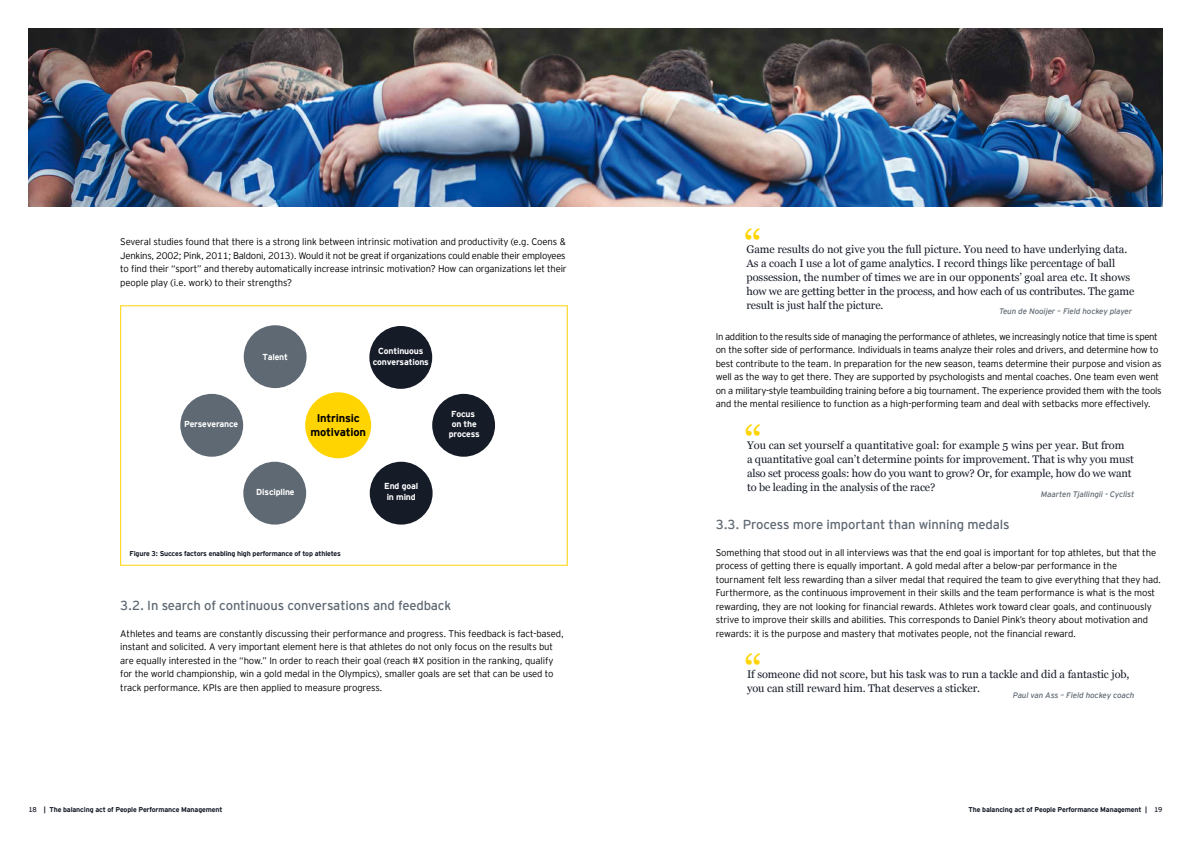
<style>
.page{position:relative;width:1191px;height:842px;background:#fff}
.page>*{position:absolute;margin:0;border:0;box-sizing:border-box;transform-origin:0 0}
.t1{font:44px "Georgia";color:#ffd400}
.t2{font:13px "EY Interstate";letter-spacing:-.01em;color:#5f6973}
.t3{font:700 11.2px/13.4px "EY Interstate";letter-spacing:-.02em;color:#000;text-align:center}
.t4{font:11px/14px "Georgia";letter-spacing:-.005em;color:#161b28}
.t5{font:300 9.5px/13.5px "EY Interstate";letter-spacing:-.01em;color:#000}
.t6{font:700 8.7px/10.4px "EY Interstate";letter-spacing:-.02em;color:#fff;text-align:center}
.t7{font:italic 8px "EY Interstate";letter-spacing:-.01em;color:#5f6973}
.t8{font:700 7px "EY Interstate";letter-spacing:-.02em;color:#161b28}
.s1{font-weight:400}
</style>
<div class="page">
<img style="left:28px;top:28px;width:1134px;height:179px">
<div style="left:305px;top:392px;width:66px;height:66px;background:#ffd400;border-radius:50%"></div>
<div style="left:244px;top:325px;width:62px;height:63px;background:#5f6973;border-radius:50%"></div>
<div style="left:180px;top:394px;width:63px;height:63px;background:#5f6973;border-radius:50%"></div>
<div style="left:243px;top:462px;width:63px;height:63px;background:#5f6973;border-radius:50%"></div>
<div style="left:369px;top:326px;width:63px;height:63px;background:#161b28;border-radius:50%"></div>
<div style="left:432px;top:394px;width:63px;height:63px;background:#161b28;border-radius:50%"></div>
<div style="left:370px;top:462px;width:62px;height:63px;background:#161b28;border-radius:50%"></div>
<p class="t5" style="left:120px;top:235px;width:448px;text-align:justify">Several studies found that there is a strong link between intrinsic motivation and productivity (e.g. Coens &amp; Jenkins, 2002; Pink, 2011; Baldoni, 2013). Would it not be great if organizations could enable their employees to find their “sport” and thereby automatically increase intrinsic motivation? How can organizations let their people play (i.e. work) to their strengths?</p>
<p class="t6" style="left:262px;top:351px;width:27px">Talent</p>
<p class="t6" style="left:373px;top:345px;width:58px">Continuous conversations</p>
<p class="t6" style="left:184px;top:418px;width:56px">Perseverance</p>
<p class="t3" style="left:310px;top:411px;width:57px">Intrinsic motivation</p>
<p class="t6" style="left:256px;top:486px;width:40px">Discipline</p>
<p class="t6" style="left:384px;top:481px;width:35px;text-align:left">End goal in mind</p>
<p class="t8" style="left:129px;top:548px;width:213px">Figure 3: Succes factors enabling high performance of top athletes</p>
<p class="t6" style="left:449px;top:408px;width:32px">Focus on the process</p>
<h2 class="t2" style="left:120px;top:596px;width:333px">3.2. In search of continuous conversations and feedback</h2>
<p class="t5" style="left:120px;top:626px;width:445px">Athletes and teams are constantly discussing their performance and progress. This feedback is fact-based, instant and solicited. A very important element here is that athletes do not only focus on the results but are equally interested in the “how.” In order to reach their goal (reach #X position in the ranking, qualify for the world championship, win a gold medal in the Olympics), smaller goals are set that can be used to track performance. KPIs are then applied to measure progress.</p>
<h1 class="t1" style="left:743px;top:220px;width:20px">“</h1>
<p class="t4" style="left:746px;top:242px;width:389px">Game results do not give you the full picture. You need to have underlying data.<br>As a coach I use a lot of game analytics. I record things like percentage of ball possession, the number of times we are in our opponents’ goal area etc. It shows how we are getting better in the process, and how each of us contributes. The game result is just half the picture.</p>
<p class="t7" style="left:999px;top:306px;width:135px">Teun de Nooijer – Field hockey player</p>
<p class="t5" style="left:716px;top:329px;width:447px">In addition to the results side of managing the performance of athletes, we increasingly notice that time is spent on the softer side of performance. Individuals in teams analyze their roles and drivers, and determine how to best contribute to the team. In preparation for the new season, teams determine their purpose and vision as well as the way to get there. They are supported by psychologists and mental coaches. One team even went on a military-style teambuilding training before a big tournament. The experience provided them with the tools and the mental resilience to function as a high-performing team and deal with setbacks more effectively.</p>
<h1 class="t1" style="left:744px;top:416px;width:20px">“</h1>
<p class="t4" style="left:747px;top:438px;width:388px">You can set yourself a quantitative goal: for example 5 wins per year. But from<br>a quantitative goal can’t determine points for improvement. That is why you must also set process goals: how do you want to grow? Or, for example, how do we want to be leading in the analysis of the race?</p>
<p class="t7" style="left:1041px;top:488px;width:95px">Maarten Tjallingii - Cyclist</p>
<h2 class="t2" style="left:716px;top:515px;width:295px">3.3. Process more important than winning medals</h2>
<p class="t5" style="left:716px;top:545px;width:447px">Something that stood out in all interviews was that the end goal is important for top athletes, but that the process of getting there is equally important. A gold medal after a below-par performance in the tournament felt less rewarding than a silver medal that required the team to give everything that they had.<br>Furthermore, as the continuous improvement in their skills and the team performance is what is the most rewarding, they are not looking for financial rewards. Athletes work toward clear goals, and continuously strive to improve their skills and abilities. This corresponds to Daniel Pink’s theory about motivation and rewards: it is the purpose and mastery that motivates people, not the financial reward.</p>
<h1 class="t1" style="left:744px;top:646px;width:20px">“</h1>
<p class="t4" style="left:747px;top:681px;width:235px">you can still reward him. That deserves a sticker.</p>
<p class="t4" style="left:747px;top:667px;width:384px">If someone did not score, but his task was to run a tackle and did a fantastic job,</p>
<p class="t7" style="left:1012px;top:689px;width:123px">Paul van Ass – Field hockey coach</p>
<p class="t8" style="left:28px;top:804px;width:196px"><span class="s1">18</span> | The balancing act of People Performance Management</p>
<p class="t8" style="left:968px;top:804px;width:195px">The balancing act of People Performance Management | <span class="s1">19</span></p>
</div>
